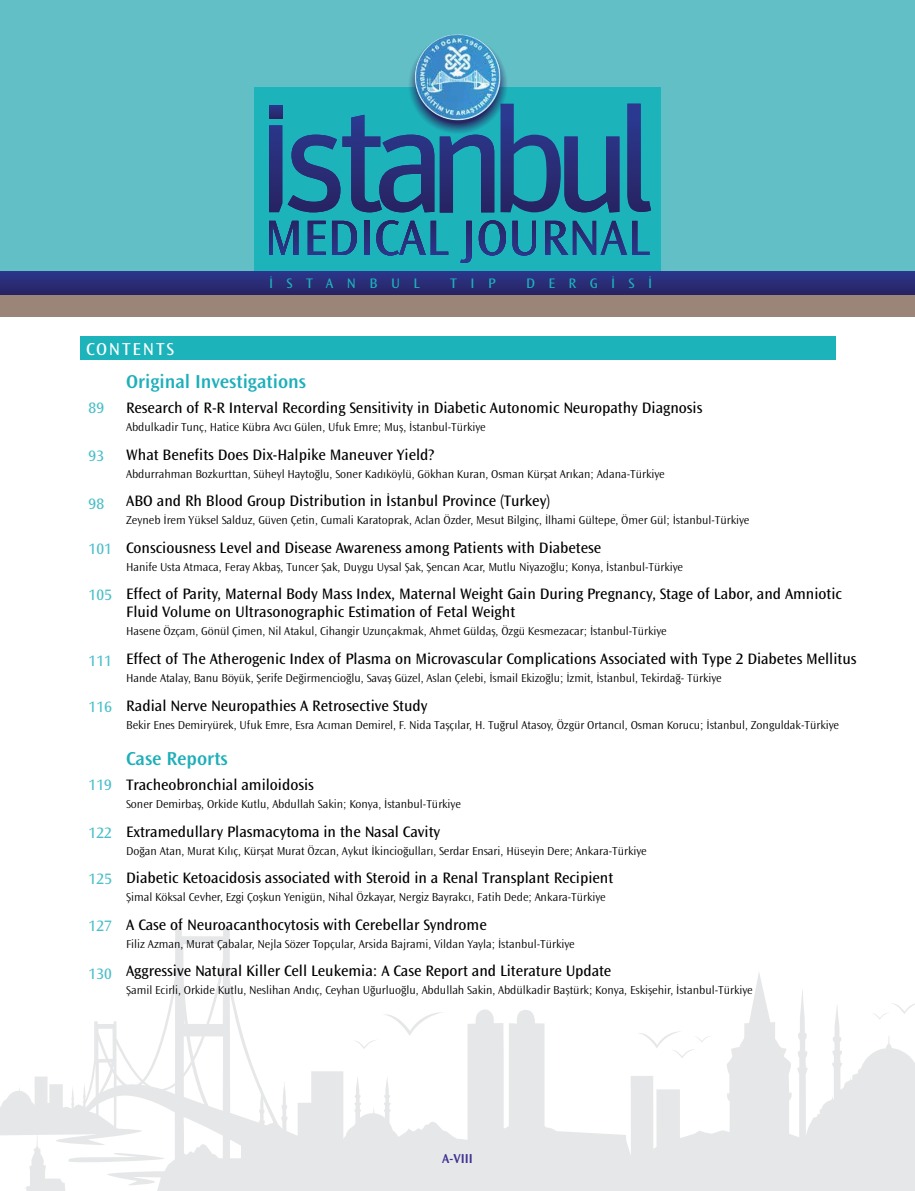
<style>
.page{position:relative;width:915px;height:1191px;background:#fff}
.page>*{position:absolute;margin:0;border:0;box-sizing:border-box;transform-origin:0 0}
.t1{font:600 19.5px "Ocean Sans TU";color:#1eafba}
.t2{font:18px "Ocean Sans TU";letter-spacing:.1em;color:#fff}
.t3{font:15.75px/18px "Ocean Sans TU";color:#000}
.t4{font:15.75px "Ocean Sans TU";color:#4bbfc8}
.t5{font:14.4px "Ocean Sans TU";letter-spacing:.93em;color:#1cb3bb}
.t6{font:600 13.5px "Ocean Sans TU";color:#3b3092}
.t7{font:300 12px "Ocean Sans TU";color:#000}
</style>
<div class="page">
<div style="left:0;top:0;width:914px;height:317px;background:#62bfc6"></div>
<div style="left:0;top:294px;width:914px;height:23px;background:#9b8579"></div>
<div style="left:254px;top:87px;width:406px;height:206px;background:#1cb3bb"></div>
<svg style="left:0;top:271px;width:914px;height:23px;background:#292d77"></svg>
<svg style="left:500px;top:104px;width:119px;height:108px"></svg>
<svg style="left:627px;top:104px;width:23px;height:108px"></svg>
<svg style="left:269px;top:221px;width:29px;height:34px"></svg>
<svg style="left:308px;top:221px;width:17px;height:34px"></svg>
<svg style="left:332px;top:221px;width:25px;height:34px"></svg>
<svg style="left:364px;top:221px;width:5px;height:34px"></svg>
<svg style="left:376px;top:220px;width:72px;height:35px"></svg>
<svg style="left:460px;top:221px;width:11px;height:42px"></svg>
<svg style="left:478px;top:220px;width:27px;height:35px"></svg>
<svg style="left:512px;top:221px;width:23px;height:34px"></svg>
<svg style="left:545px;top:221px;width:104px;height:34px"></svg>
<svg style="left:269px;top:105px;width:13px;height:10px"></svg>
<svg style="left:269px;top:115px;width:225px;height:98px"></svg>
<svg style="left:407px;top:34px;width:100px;height:100px"></svg>
<img style="left:414px;top:34px;width:86px;height:86px;border-radius:43px">
<svg style="left:0;top:926px;width:914px;height:265px"></svg>
<svg style="left:25px;top:1130px;width:43px;height:61px"></svg>
<div style="left:80px;top:336px;width:754px;height:24px;background:#1cb3bb"></div>
<p class="t5" style="left:269px;top:275px;width:152px">İSTANBUL</p>
<p class="t5" style="left:450px;top:275px;width:47px">TIP</p>
<p class="t5" style="left:526px;top:275px;width:128px">DERGİSİ</p>
<h2 class="t2" style="left:86px;top:338px;width:89px">CONTENTS</h2>
<h1 class="t1" style="left:126px;top:369px;width:181px">Original Investigations</h1>
<h3 class="t3" style="left:126px;top:398px;width:577px">Research of R-R Interval Recording Sensitivity in Diabetic Autonomic Neuropathy Diagnosis</h3>
<p class="t7" style="left:126px;top:420px;width:361px">Abdulkadir Tunç, Hatice Kübra Avcı Gülen, Ufuk Emre; Muş, İstanbul-Türkiye</p>
<h3 class="t3" style="left:126px;top:445px;width:310px">What Benefits Does Dix-Halpike Maneuver Yield?</h3>
<p class="t7" style="left:126px;top:466px;width:540px">Abdurrahman Bozkurttan, Süheyl Haytoğlu, Soner Kadıköylü, Gökhan Kuran, Osman Kürşat Arıkan; Adana-Türkiye</p>
<h3 class="t3" style="left:126px;top:492px;width:425px">ABO and Rh Blood Group Distribution in İstanbul Province (Turkey)</h3>
<p class="t7" style="left:126px;top:513px;width:624px">Zeyneb İrem Yüksel Salduz, Güven Çetin, Cumali Karatoprak, Aclan Özder, Mesut Bilginç, İlhami Gültepe, Ömer Gül; İstanbul-Türkiye</p>
<h3 class="t3" style="left:126px;top:538px;width:476px">Consciousness Level and Disease Awareness among Patients with Diabetese</h3>
<p class="t7" style="left:126px;top:560px;width:558px">Hanife Usta Atmaca, Feray Akbaş, Tuncer Şak, Duygu Uysal Şak, Şencan Acar, Mutlu Niyazoğlu; Konya, İstanbul-Türkiye</p>
<h3 class="t3" style="left:126px;top:585px;width:717px">Effect of Parity, Maternal Body Mass Index, Maternal Weight Gain During Pregnancy, Stage of Labor, and Amniotic<br>Fluid Volume on Ultrasonographic Estimation of Fetal Weight</h3>
<p class="t7" style="left:126px;top:624px;width:542px">Hasene Özçam, Gönül Çimen, Nil Atakul, Cihangir Uzunçakmak, Ahmet Güldaş, Özgü Kesmezacar; İstanbul-Türkiye</p>
<h3 class="t3" style="left:126px;top:650px;width:731px">Effect of The Atherogenic Index of Plasma on Microvascular Complications Associated with Type 2 Diabetes Mellitus</h3>
<p class="t7" style="left:126px;top:671px;width:597px">Hande Atalay, Banu Böyük, Şerife Değirmencioğlu, Savaş Güzel, Aslan Çelebi, İsmail Ekizoğlu; İzmit, İstanbul, Tekirdağ- Türkiye</p>
<h3 class="t3" style="left:126px;top:696px;width:303px">Radial Nerve Neuropathies A Retrosective Study</h3>
<p class="t7" style="left:126px;top:717px;width:714px">Bekir Enes Demiryürek, Ufuk Emre, Esra Acıman Demirel, F. Nida Taşçılar, H. Tuğrul Atasoy, Özgür Ortancıl, Osman Korucu; İstanbul, Zonguldak-Türkiye</p>
<h1 class="t1" style="left:126px;top:746px;width:103px">Case Reports</h1>
<h3 class="t3" style="left:126px;top:775px;width:189px">Tracheobronchial amiloidosis</h3>
<p class="t7" style="left:126px;top:797px;width:336px">Soner Demirbaş, Orkide Kutlu, Abdullah Sakin; Konya, İstanbul-Türkiye</p>
<h3 class="t3" style="left:126px;top:822px;width:315px">Extramedullary Plasmacytoma in the Nasal Cavity</h3>
<p class="t7" style="left:126px;top:843px;width:522px">Doğan Atan, Murat Kılıç, Kürşat Murat Özcan, Aykut İkincioğulları, Serdar Ensari, Hüseyin Dere; Ankara-Türkiye</p>
<h3 class="t3" style="left:126px;top:869px;width:488px">Diabetic Ketoacidosis associated with Steroid in a Renal Transplant Recipient</h3>
<p class="t7" style="left:126px;top:890px;width:481px">Şimal Köksal Cevher, Ezgi Çoşkun Yenigün, Nihal Özkayar, Nergiz Bayrakcı, Fatih Dede; Ankara-Türkiye</p>
<h3 class="t3" style="left:126px;top:915px;width:362px">A Case of Neuroacanthocytosis with Cerebellar Syndrome</h3>
<p class="t7" style="left:126px;top:936px;width:450px">Filiz Azman, Murat Çabalar, Nejla Sözer Topçular, Arsida Bajrami, Vildan Yayla; İstanbul-Türkiye</p>
<h3 class="t3" style="left:126px;top:962px;width:486px">Aggressive Natural Killer Cell Leukemia: A Case Report and Literature Update</h3>
<p class="t7" style="left:126px;top:983px;width:628px">Şamil Ecirli, Orkide Kutlu, Neslihan Andıç, Ceyhan Uğurluoğlu, Abdullah Sakin, Abdülkadir Baştürk; Konya, Eskişehir, İstanbul-Türkiye</p>
<h3 class="t4" style="left:89px;top:398px;width:17px">89</h3>
<h3 class="t4" style="left:89px;top:446px;width:17px">93</h3>
<h3 class="t4" style="left:89px;top:494px;width:17px">98</h3>
<h3 class="t4" style="left:89px;top:539px;width:25px">101</h3>
<h3 class="t4" style="left:89px;top:585px;width:25px">105</h3>
<h3 class="t4" style="left:89px;top:652px;width:25px">111</h3>
<h3 class="t4" style="left:89px;top:697px;width:25px">116</h3>
<h3 class="t4" style="left:89px;top:775px;width:25px">119</h3>
<h3 class="t4" style="left:89px;top:823px;width:25px">122</h3>
<h3 class="t4" style="left:89px;top:869px;width:25px">125</h3>
<h3 class="t4" style="left:89px;top:916px;width:25px">127</h3>
<h3 class="t4" style="left:89px;top:964px;width:25px">130</h3>
<p class="t6" style="left:442px;top:1150px;width:32px">A-VIII</p>
</div>
